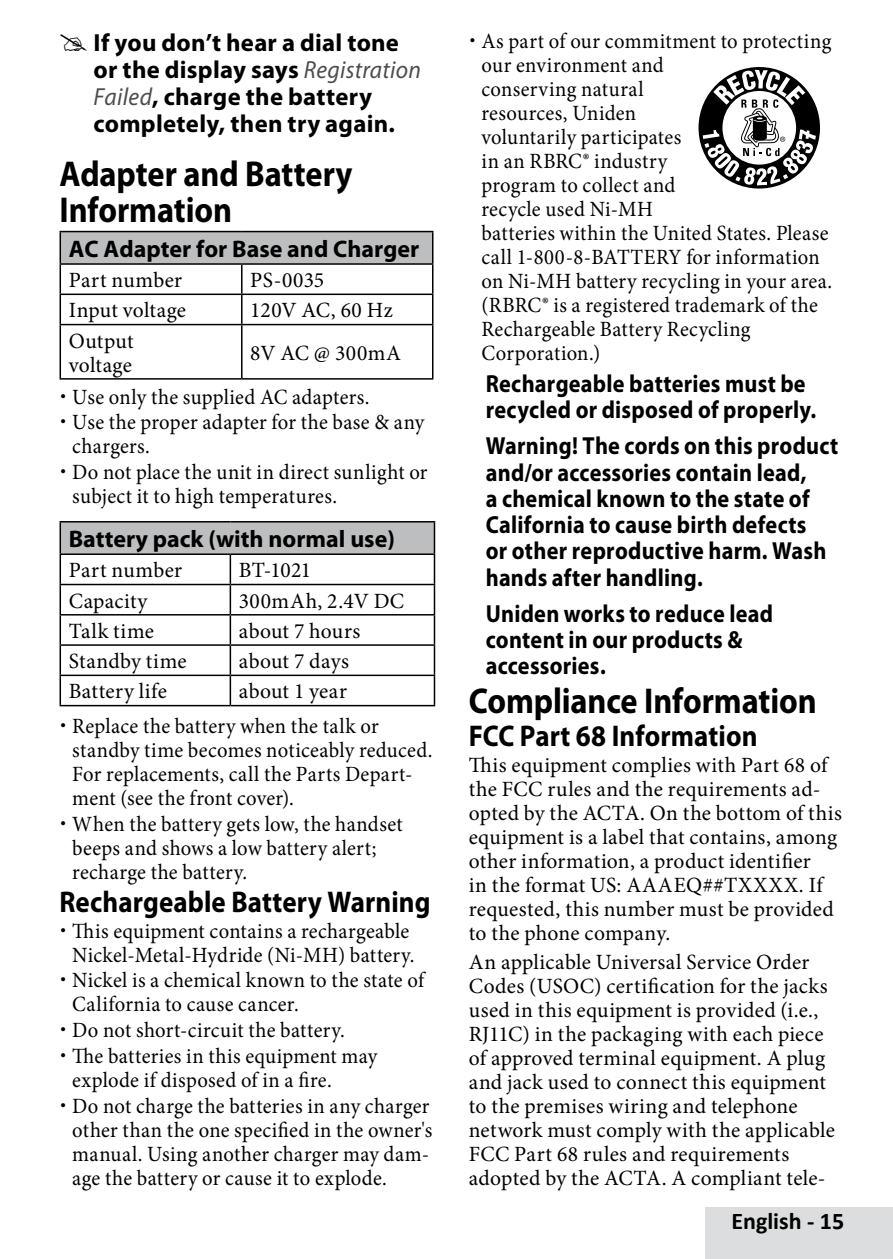
<style>
.page{position:relative;width:893px;height:1259px;background:#fff}
.page>*{position:absolute;margin:0;border:0;box-sizing:border-box;transform-origin:0 0}
.t1{font:700 36px/36px "Myriad Pro";letter-spacing:-.005em;color:#000;scale:.9 1}
.t2{font:700 30px "Myriad Pro";letter-spacing:.005em;color:#000;scale:.9 1}
.t3{font:700 24.6px/26.1px "Myriad Pro";letter-spacing:.01em;color:#000;scale:.9 1}
.t4{font:700 24.6px/27.3px "Myriad Pro";letter-spacing:.01em;color:#000}
.t5{font:700 24px "Myriad Pro";color:#000}
.t6{font:700 24px "Calibri";color:#000}
.t7{font:21.6px/24.6px "Minion Pro";letter-spacing:.015em;color:#000;scale:.95 1}
.t8{font:21.6px/24px "Minion Pro";letter-spacing:.015em;color:#000}
.t9{font:21.6px "Minion Pro";letter-spacing:.035em;color:#000}
.s1{font-weight:400;font-style:italic;color:#4d4d4f}
</style>
<div class="page">
<div style="left:706px;top:1208px;width:187px;height:51px;background:#dcddde"></div>
<div style="left:60px;top:231px;width:373px;height:33px;background:#bcbec0"></div>
<hr style="left:60px;top:231px;width:182px;height:1px;background:#000">
<hr style="left:60px;top:232px;width:1px;height:31px;background:#000">
<hr style="left:242px;top:231px;width:191px;height:1px;background:#000">
<hr style="left:432px;top:232px;width:1px;height:31px;background:#000">
<hr style="left:60px;top:263px;width:182px;height:2px;background:#000">
<hr style="left:242px;top:263px;width:191px;height:2px;background:#000">
<hr style="left:241px;top:265px;width:2px;height:28px;background:#000">
<hr style="left:60px;top:293px;width:182px;height:2px;background:#000">
<svg style="left:60px;top:265px;width:1px;height:59px"></svg>
<hr style="left:242px;top:293px;width:191px;height:2px;background:#000">
<hr style="left:241px;top:295px;width:2px;height:29px;background:#000">
<svg style="left:432px;top:265px;width:1px;height:59px"></svg>
<hr style="left:60px;top:324px;width:182px;height:1px;background:#000">
<hr style="left:60px;top:325px;width:1px;height:53px;background:#000">
<hr style="left:242px;top:324px;width:191px;height:1px;background:#000">
<hr style="left:241px;top:325px;width:2px;height:53px;background:#000">
<hr style="left:432px;top:325px;width:1px;height:53px;background:#000">
<hr style="left:60px;top:378px;width:182px;height:1px;background:#000">
<hr style="left:242px;top:378px;width:191px;height:1px;background:#000">
<div style="left:60px;top:522px;width:374px;height:32px;background:#bcbec0"></div>
<hr style="left:60px;top:521px;width:170px;height:1px;background:#000">
<hr style="left:60px;top:522px;width:1px;height:31px;background:#000">
<hr style="left:230px;top:521px;width:205px;height:1px;background:#000">
<hr style="left:434px;top:522px;width:1px;height:31px;background:#000">
<hr style="left:60px;top:553px;width:170px;height:2px;background:#000">
<hr style="left:230px;top:553px;width:205px;height:2px;background:#000">
<hr style="left:60px;top:584px;width:170px;height:1px;background:#000">
<hr style="left:230px;top:584px;width:205px;height:1px;background:#000">
<hr style="left:60px;top:614px;width:170px;height:1px;background:#000">
<hr style="left:230px;top:614px;width:205px;height:1px;background:#000">
<hr style="left:60px;top:644px;width:170px;height:2px;background:#000">
<hr style="left:230px;top:644px;width:205px;height:2px;background:#000">
<hr style="left:60px;top:674px;width:170px;height:2px;background:#000">
<svg style="left:60px;top:555px;width:1px;height:150px"></svg>
<hr style="left:230px;top:674px;width:205px;height:2px;background:#000">
<svg style="left:230px;top:555px;width:1px;height:150px"></svg>
<svg style="left:434px;top:555px;width:1px;height:150px"></svg>
<hr style="left:60px;top:705px;width:170px;height:1px;background:#000">
<hr style="left:230px;top:705px;width:205px;height:1px;background:#000">
<svg style="left:698px;top:67px;width:122px;height:122px"></svg>
<svg style="left:703px;top:70px;width:113px;height:119px"></svg>
<p class="t4" style="left:94px;top:28px;width:329px">If you don’t hear a dial tone or the display says <span class="s1">Registration<br>Failed</span>, charge the battery completely, then try again.</p>
<h1 class="t1" style="left:60px;top:155px;width:327px">Adapter and Battery<br>Information</h1>
<p class="t5" style="left:69px;top:233px;width:352px">AC Adapter for Base and Charger</p>
<p class="t8" style="left:69px;top:268px;width:115px">Part number</p>
<p class="t8" style="left:250px;top:268px;width:76px">PS-0035</p>
<p class="t8" style="left:69px;top:298px;width:119px">Input voltage</p>
<p class="t8" style="left:250px;top:298px;width:144px">120V AC, 60 Hz</p>
<p class="t8" style="left:69px;top:329px;width:66px">Output voltage</p>
<p class="t8" style="left:72px;top:331px;width:330px;line-height:44.1px;text-indent:178px">8V AC @ 300mA<br>Use only the supplied AC adapters.</p>
<p class="t7" style="left:72px;top:410px;width:376px">Use the proper adapter for the base &amp; any chargers.<br>Do not place the unit in direct sunlight or subject it to high temperatures.</p>
<p class="t5" style="left:69px;top:523px;width:328px">Battery pack (with normal use)</p>
<p class="t8" style="left:69px;top:558px;width:115px">Part number</p>
<p class="t8" style="left:239px;top:558px;width:74px">BT-1021</p>
<p class="t8" style="left:69px;top:589px;width:80px">Capacity</p>
<p class="t8" style="left:239px;top:589px;width:167px">300mAh, 2.4V DC</p>
<p class="t9" style="left:69px;top:616px;width:87px">Talk time</p>
<p class="t8" style="left:239px;top:619px;width:123px">about 7 hours</p>
<p class="t8" style="left:69px;top:649px;width:119px">Standby time</p>
<p class="t8" style="left:239px;top:649px;width:112px">about 7 days</p>
<p class="t8" style="left:69px;top:679px;width:100px">Battery life</p>
<p class="t8" style="left:72px;top:674px;width:308px;line-height:34.5px;text-indent:167px">about 1 year<br>Replace the battery when the talk or</p>
<p class="t7" style="left:72px;top:738px;width:381px">standby time becomes noticeably reduced.<br>For replacements, call the Parts Depart&shy;ment (see the front cover).<br>When the battery gets low, the handset beeps and shows a low battery alert; recharge the battery.</p>
<h2 class="t2" style="left:60px;top:882px;width:414px">Rechargeable Battery Warning</h2>
<p class="t7" style="left:72px;top:918px;width:380px">This equipment contains a rechargeable Nickel-Metal-Hydride (Ni-MH) battery.<br>Nickel is a chemical known to the state of California to cause cancer.<br>Do not short-circuit the battery.<br>The batteries in this equipment may explode if disposed of in a fire.<br>Do not charge the batteries in any charger other than the one specified in the owner's manual. Using another charger may dam&shy;age the battery or cause it to explode.</p>
<p class="t7" style="left:481px;top:29px;width:371px">As part of our commitment to protecting our environment and<br>conserving natural<br>resources, Uniden<br>voluntarily participates<br>in an RBRC® industry<br>program to collect and<br>recycle used Ni-MH<br>batteries within the United States. Please call 1-800-8-BATTERY for information on Ni-MH battery recycling in your area. (RBRC® is a registered trademark of the<br>Rechargeable Battery Recycling<br>Corporation.)</p>
<p class="t3" style="left:486px;top:369px;width:369px">Rechargeable batteries must be recycled or disposed of properly.</p>
<p class="t3" style="left:486px;top:432px;width:393px">Warning! The cords on this product and/or accessories contain lead,<br>a chemical known to the state of<br>California to cause birth defects<br>or other reproductive harm. Wash hands after handling.</p>
<p class="t3" style="left:486px;top:600px;width:321px">Uniden works to reduce lead content in our products &amp; accessories.</p>
<h1 class="t1" style="left:469px;top:681px;width:388px">Compliance Information</h1>
<h2 class="t2" style="left:469px;top:716px;width:322px">FCC Part 68 Information</h2>
<p class="t8" style="left:469px;top:753px;width:375px">This equipment complies with Part 68 of the FCC rules and the requirements ad&shy;opted by the ACTA. On the bottom of this equipment is a label that contains, among other information, a product identifier<br>in the format US: AAAEQ##TXXXX. If requested, this number must be provided to the phone company.</p>
<p class="t8" style="left:469px;top:950px;width:368px">An applicable Universal Service Order Codes (USOC) certification for the jacks used in this equipment is provided (i.e., RJ11C) in the packaging with each piece of approved terminal equipment. A plug and jack used to connect this equipment to the premises wiring and telephone network must comply with the applicable FCC Part 68 rules and requirements adopted by the ACTA. A compliant tele-</p>
<p class="t6" style="left:731px;top:1205px;width:114px">English - 15</p>
</div>
